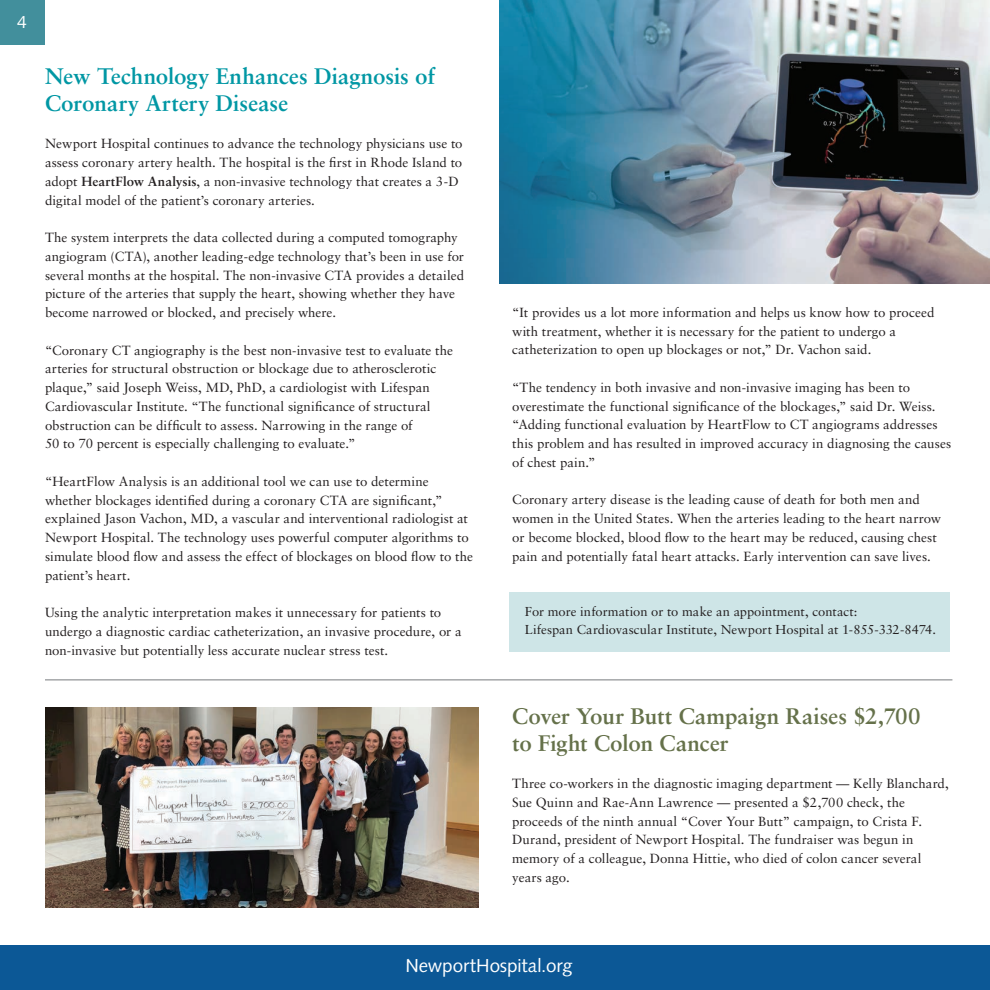
<style>
.page{position:relative;width:990px;height:990px;background:#fff}
.page>*{position:absolute;margin:0;border:0;box-sizing:border-box;transform-origin:0 0}
.t1{font:700 22.5px/27px "Sabon";color:#0097a4}
.t2{font:700 22.5px/27px "Sabon";letter-spacing:-.005em;color:#65714a}
.t3{font:18.75px "Syntax";letter-spacing:-.005em;color:#fff}
.t4{font:17.5px "Syntax";color:#fff}
.t5{font:13.25px/18.8px "Sabon";color:#231f20}
.t6{font:13px/17.5px "Sabon";letter-spacing:.005em;color:#231f20}
.s1{font-weight:700}
</style>
<div class="page">
<div style="left:510px;top:592px;width:440px;height:60px;background:#cee5e7"></div>
<hr style="left:45px;top:679px;width:907px;height:1px;background:#939598">
<div style="left:0;top:0;width:45px;height:45px;background:#428f9c"></div>
<img style="left:45px;top:707px;width:433px;height:201px">
<img style="left:499px;top:0;width:491px;height:283px">
<div style="left:0;top:945px;width:990px;height:45px;background:#0c5896"></div>
<p class="t4" style="left:17px;top:11px;width:11px">4</p>
<p class="t1" style="left:45px;top:62px;width:392px">New Technology Enhances Diagnosis of<br>Coronary Artery Disease</p>
<p class="t5" style="left:45px;top:134px;width:419px">Newport Hospital continues to advance the technology physicians use to assess coronary artery health. The hospital is the frst in Rhode Island to adopt <span class="s1">HeartFlow Analysis</span>, a non-invasive technology that creates a 3-D digital model of the patient’s coronary arteries.</p>
<p class="t5" style="left:45px;top:228px;width:421px">The system interprets the data collected during a computed tomography angiogram (CTA), another leading-edge technology that’s been in use for several months at the hospital. The non-invasive CTA provides a detailed picture of the arteries that supply the heart, showing whether they have become narrowed or blocked, and precisely where.</p>
<p class="t5" style="left:45px;top:341px;width:410px">“Coronary CT angiography is the best non-invasive test to evaluate the arteries for structural obstruction or blockage due to atherosclerotic plaque,” said Joseph Weiss, MD, PhD, a cardiologist with Lifespan Cardiovascular Institute. “The functional signifcance of structural obstruction can be diffcult to assess. Narrowing in the range of<br>50 to 70 percent is especially challenging to evaluate.”</p>
<p class="t5" style="left:45px;top:472px;width:430px">“HeartFlow Analysis is an additional tool we can use to determine whether blockages identifed during a coronary CTA are signifcant,” explained Jason Vachon, MD, a vascular and interventional radiologist at Newport Hospital. The technology uses powerful computer algorithms to simulate blood fow and assess the effect of blockages on blood fow to the patient’s heart.</p>
<p class="t5" style="left:45px;top:603px;width:418px">Using the analytic interpretation makes it unnecessary for patients to undergo a diagnostic cardiac catheterization, an invasive procedure, or a non-invasive but potentially less accurate nuclear stress test.</p>
<p class="t5" style="left:512px;top:303px;width:424px">“It provides us a lot more information and helps us know how to proceed with treatment, whether it is necessary for the patient to undergo a catheterization to open up blockages or not,” Dr. Vachon said.</p>
<p class="t5" style="left:512px;top:378px;width:441px">“The tendency in both invasive and non-invasive imaging has been to overestimate the functional signifcance of the blockages,” said Dr. Weiss. “Adding functional evaluation by HeartFlow to CT angiograms addresses this problem and has resulted in improved accuracy in diagnosing the causes of chest pain.”</p>
<p class="t5" style="left:512px;top:490px;width:430px">Coronary artery disease is the leading cause of death for both men and women in the United States. When the arteries leading to the heart narrow or become blocked, blood fow to the heart may be reduced, causing chest pain and potentially fatal heart attacks. Early intervention can save lives.</p>
<p class="t6" style="left:525px;top:603px;width:413px">For more information or to make an appointment, contact:<br>Lifespan Cardiovascular Institute, Newport Hospital at 1-855-332-8474.</p>
<p class="t2" style="left:512px;top:702px;width:410px">Cover Your Butt Campaign Raises $2,700 to Fight Colon Cancer</p>
<p class="t5" style="left:512px;top:774px;width:438px">Three co-workers in the diagnostic imaging department — Kelly Blanchard, Sue Quinn and Rae-Ann Lawrence — presented a $2,700 check, the proceeds of the ninth annual “Cover Your Butt” campaign, to Crista F.<br>Durand, president of Newport Hospital. The fundraiser was begun in memory of a colleague, Donna Hittie, who died of colon cancer several years ago.</p>
<p class="t3" style="left:405px;top:954px;width:169px">NewportHospital.org</p>
</div>
